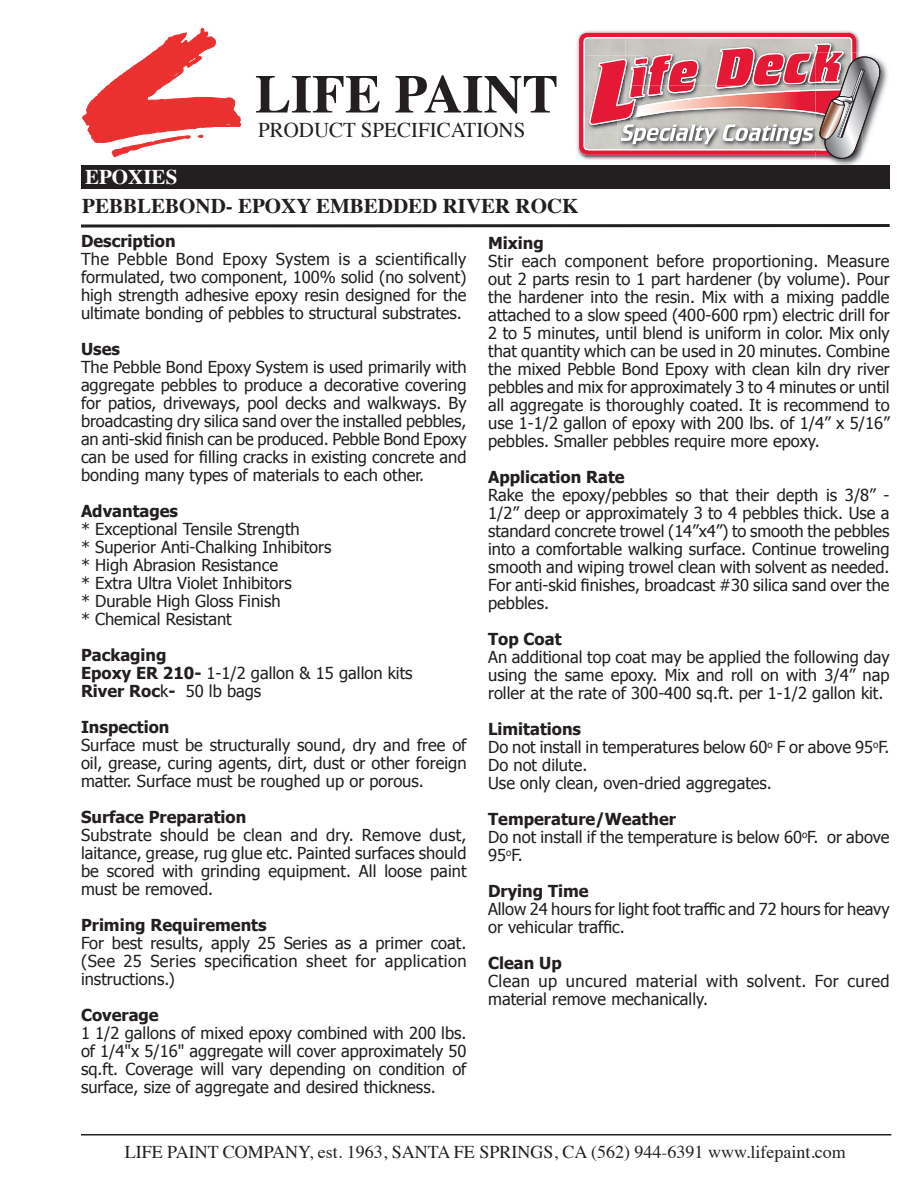
<style>
.page{position:relative;width:918px;height:1188px;background:#fff}
.page>*{position:absolute;margin:0;border:0;box-sizing:border-box;transform-origin:0 0}
.t1{font:700 54px "Times";color:#231f20}
.t2{font:700 21px "Times";color:#231f20}
.t3{font:21px "Times";color:#231f20}
.t4{font:700 21px "Times";color:#fff}
.t5{font:18px "Times";color:#231f20}
.t6{font:16.5px/18px "Tahoma";color:#231f20;text-align:justify}
.t7{font:700 16.5px "Tahoma";color:#231f20}
.t8{font:16.5px/18px "Tahoma";letter-spacing:.025em;color:#231f20}
.s1{font-weight:700}
.s2{font-weight:400}
</style>
<div class="page">
<svg style="left:573px;top:30px;width:317px;height:136px"></svg>
<div style="left:81px;top:166px;width:809px;height:23px;background:#231f20"></div>
<svg style="left:81px;top:224px;width:809px;height:4px;background:#595657"></svg>
<svg style="left:82px;top:28px;width:159px;height:129px"></svg>
<hr style="left:81px;top:1134px;width:810px;height:2px;background:#231f20">
<p class="t1" style="left:255px;top:43px;width:305px">LIFE PAINT</p>
<p class="t4" style="left:85px;top:157px;width:94px">EPOXIES</p>
<p class="t3" style="left:258px;top:111px;width:269px">PRODUCT SPECIFICATIONS</p>
<p class="t2" style="left:82px;top:186px;width:498px">PEBBLEBOND- EPOXY EMBEDDED RIVER ROCK</p>
<p class="t7" style="left:81px;top:229px;width:96px">Description</p>
<p class="t6" style="left:81px;top:249px;width:387px">The Pebble Bond Epoxy System is a scientifically formulated, two component, 100% solid (no solvent) high strength adhesive epoxy resin designed for the ultimate bonding of pebbles to structural substrates.</p>
<p class="t7" style="left:81px;top:337px;width:40px">Uses</p>
<p class="t6" style="left:81px;top:357px;width:387px">The Pebble Bond Epoxy System is used primarily with aggregate pebbles to produce a decorative covering for patios, driveways, pool decks and walkways. By broadcasting dry silica sand over the installed pebbles, an anti-skid finish can be produced. Pebble Bond Epoxy can be used for filling cracks in existing concrete and bonding many types of materials to each other.</p>
<p class="t7" style="left:81px;top:499px;width:99px">Advantages</p>
<p class="t6" style="left:81px;top:519px;width:220px">* Exceptional Tensile Strength</p>
<p class="t6" style="left:81px;top:537px;width:252px">* Superior Anti-Chalking Inhibitors</p>
<p class="t6" style="left:81px;top:555px;width:199px">* High Abrasion Resistance</p>
<p class="t6" style="left:81px;top:573px;width:212px">* Extra Ultra Violet Inhibitors</p>
<p class="t6" style="left:81px;top:591px;width:201px">* Durable High Gloss Finish</p>
<p class="t6" style="left:81px;top:609px;width:152px">* Chemical Resistant</p>
<p class="t7" style="left:81px;top:643px;width:87px">Packaging</p>
<p class="t6" style="left:81px;top:663px;width:333px"><span class="s1">Epoxy ER 210-</span> 1-1/2 gallon &amp; 15 gallon kits</p>
<p class="t7" style="left:81px;top:679px;width:182px">River Roc<span class="s2">k</span>- <span class="s2">50 lb bags</span></p>
<p class="t7" style="left:81px;top:715px;width:90px">Inspection</p>
<p class="t6" style="left:81px;top:735px;width:387px">Surface must be structurally sound, dry and free of oil, grease, curing agents, dirt, dust or other foreign matter. Surface must be roughed up or porous.</p>
<p class="t7" style="left:81px;top:805px;width:167px">Surface Preparation</p>
<p class="t6" style="left:81px;top:825px;width:387px">Substrate should be clean and dry. Remove dust, laitance, grease, rug glue etc. Painted surfaces should be scored with grinding equipment. All loose paint must be removed.</p>
<p class="t7" style="left:81px;top:913px;width:187px">Priming Requirements</p>
<p class="t6" style="left:81px;top:933px;width:387px">For best results, apply 25 Series as a primer coat. (See 25 Series specification sheet for application instructions.)</p>
<p class="t7" style="left:81px;top:1003px;width:79px">Coverage</p>
<p class="t6" style="left:81px;top:1023px;width:387px">1 1/2 gallons of mixed epoxy combined with 200 lbs. of 1/4"x 5/16" aggregate will cover approximately 50 sq.ft. Coverage will vary depending on condition of surface, size of aggregate and desired thickness.</p>
<p class="t7" style="left:488px;top:232px;width:57px">Mixing</p>
<p class="t6" style="left:488px;top:251px;width:403px">Stir each component before proportioning. Measure out 2 parts resin to 1 part hardener (by volume). Pour the hardener into the resin. Mix with a mixing paddle attached to a slow speed (400-600 rpm) electric drill for 2 to 5 minutes, until blend is uniform in color. Mix only that quantity which can be used in 20 minutes. Combine the mixed Pebble Bond Epoxy with clean kiln dry river pebbles and mix for approximately 3 to 4 minutes or until all aggregate is thoroughly coated. It is recommend to use 1-1/2 gallon of epoxy with 200 lbs. of 1/4” x 5/16” pebbles. Smaller pebbles require more epoxy.</p>
<p class="t7" style="left:488px;top:466px;width:138px">Application Rate</p>
<p class="t6" style="left:488px;top:485px;width:403px">Rake the epoxy/pebbles so that their depth is 3/8” - 1/2” deep or approximately 3 to 4 pebbles thick. Use a standard concrete trowel (14”x4”) to smooth the pebbles into a comfortable walking surface. Continue troweling smooth and wiping trowel clean with solvent as needed.<br>For anti-skid finishes, broadcast #30 silica sand over the pebbles.</p>
<p class="t7" style="left:488px;top:628px;width:75px">Top Coat</p>
<p class="t6" style="left:488px;top:647px;width:403px">An additional top coat may be applied the following day using the same epoxy. Mix and roll on with 3/4” nap roller at the rate of 300-400 sq.ft. per 1-1/2 gallon kit.</p>
<p class="t7" style="left:488px;top:718px;width:94px">Limitations</p>
<p class="t6" style="left:488px;top:737px;width:403px">Do not install in temperatures below 60<sup>o</sup> F or above 95<sup>o</sup>F.</p>
<p class="t6" style="left:488px;top:755px;width:101px">Do not dilute.</p>
<p class="t6" style="left:488px;top:773px;width:285px">Use only clean, oven-dried aggregates.</p>
<p class="t7" style="left:488px;top:808px;width:189px">Temperature/Weather</p>
<p class="t6" style="left:488px;top:827px;width:403px">Do not install if the temperature is below 60<sup>o</sup>F. or above<br>95<sup>o</sup>F.</p>
<p class="t7" style="left:488px;top:880px;width:102px">Drying Time</p>
<p class="t6" style="left:488px;top:899px;width:403px">Allow 24 hours for light foot traffic and 72 hours for heavy or vehicular traffic.</p>
<p class="t7" style="left:488px;top:952px;width:75px">Clean Up</p>
<p class="t8" style="left:488px;top:971px;width:403px">Clean up uncured material with solvent. For cured material remove mechanically.</p>
<p class="t5" style="left:125px;top:1135px;width:723px">LIFE PAINT COMPANY, est. 1963, SANTA FE SPRINGS, CA (562) 944-6391 www.lifepaint.com</p>
</div>
